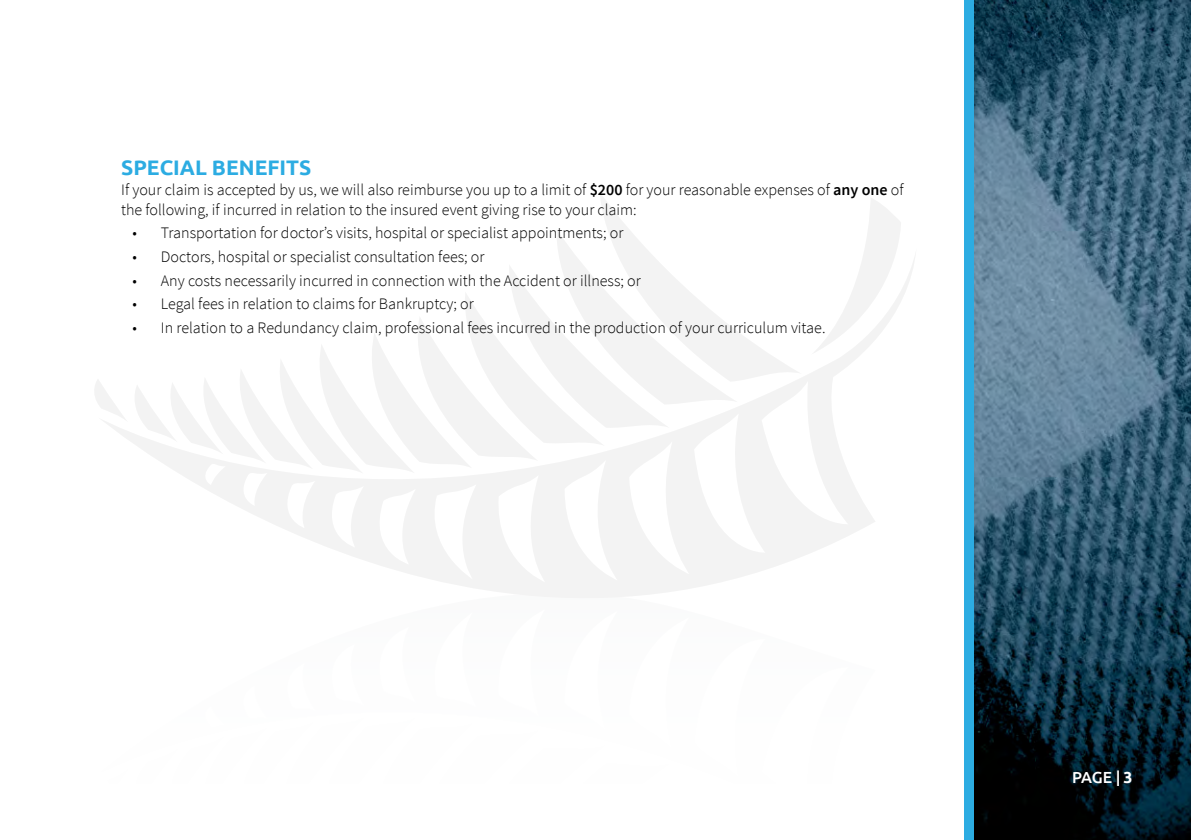
<style>
.page{position:relative;width:1191px;height:840px;background:#fff}
.page>*{position:absolute;margin:0;border:0;box-sizing:border-box;transform-origin:0 0}
.t1{font:700 21px "Ubuntu";color:#2cace2}
.t2{font:300 16px/20px "Source Sans Pro";color:#000}
.t3{font:500 16px "Ubuntu";color:#fff}
.s1{font-weight:600}
.s2{font-weight:700}
</style>
<div class="page">
<div style="left:964px;top:0;width:227px;height:839px;background:#2cace2"></div>
<svg style="left:95px;top:194px;width:820px;height:404px"></svg>
<img style="left:974px;top:0;width:217px;height:839px">
<h1 class="t1" style="left:121px;top:154px;width:191px">SPECIAL BENEFITS</h1>
<p class="t2" style="left:121px;top:179px;width:784px">If your claim is accepted by us, we will also reimburse you up to a limit of <span class="s1">$200</span> for your reasonable expenses of <span class="s1">any one</span> of the following, if incurred in relation to the insured event giving rise to your claim:</p>
<p class="t2" style="left:132px;top:223px;width:492px">• Transportation for doctor’s visits, hospital or specialist appointments; or</p>
<p class="t2" style="left:132px;top:247px;width:353px">• Doctors, hospital or specialist consultation fees; or</p>
<p class="t2" style="left:132px;top:270px;width:510px">• Any costs necessarily incurred in connection with the Accident or illness; or</p>
<p class="t2" style="left:132px;top:294px;width:343px">• Legal fees in relation to claims for Bankruptcy; or</p>
<p class="t2" style="left:132px;top:318px;width:694px">• In relation to a Redundancy claim, professional fees incurred in the production of your curriculum vitae.</p>
<p class="t3" style="left:1072px;top:766px;width:62px">PAGE | <span class="s2">3</span></p>
</div>
